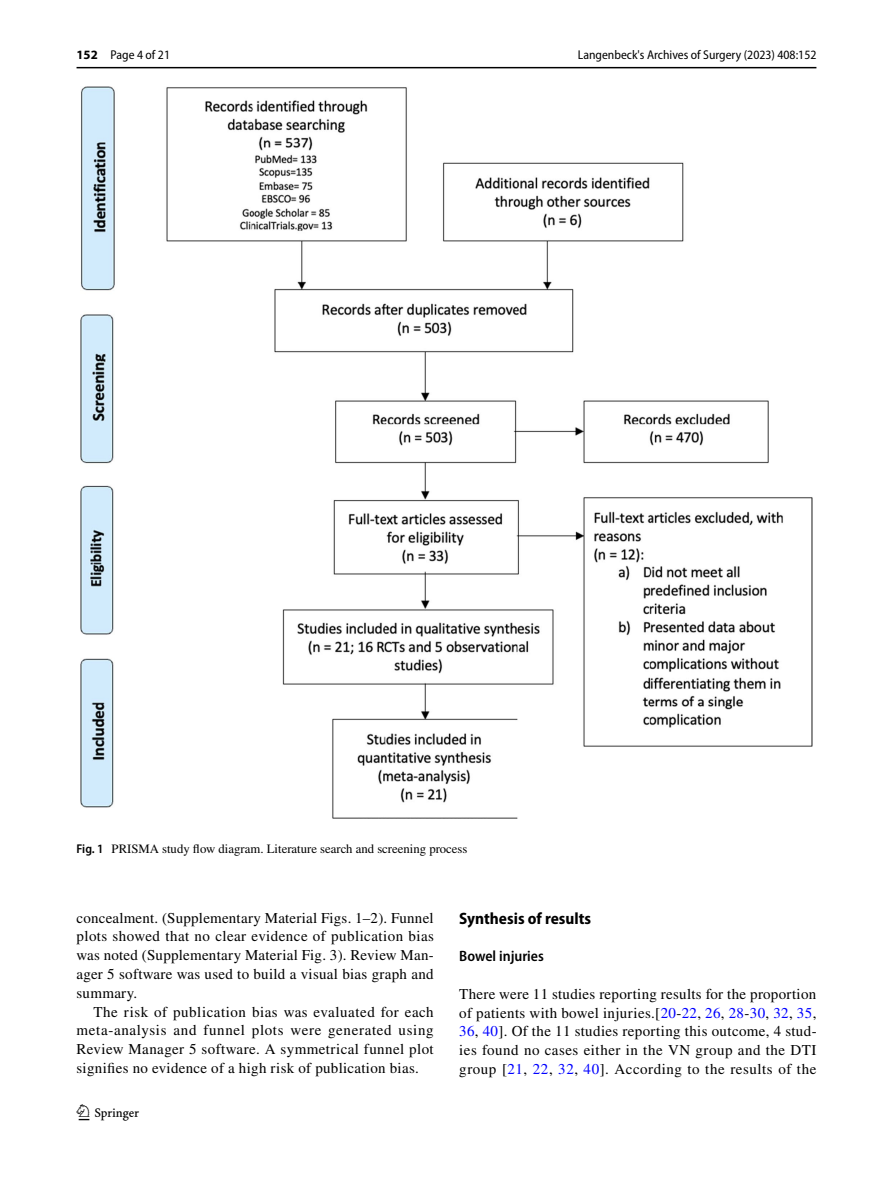
<style>
.page{position:relative;width:893px;height:1187px;background:#fff}
.page>*{position:absolute;margin:0;border:0;box-sizing:border-box;transform-origin:0 0}
.t1{font:22.5px "Springnew Regular 2";color:#000}
.t2{font:700 semi-condensed 16.5px "Myriad Pro";color:#000}
.t3{font:15px/18.8px "STIX";letter-spacing:.02em;color:#000;text-align:justify}
.t4{font:600 semi-condensed 15px "Myriad Pro";color:#000}
.t5{font:12.75px "STIX";color:#000}
.t6{font:semi-condensed 12.75px "Myriad Pro";color:#000}
.s1{font-weight:700;font-stretch:normal}
.s2{font-family:"Myriad Pro";font-weight:600;font-stretch:semi-condensed}
.s3{color:#00f}
</style>
<div class="page">
<hr style="left:77px;top:67px;width:739px;height:1px;background:#000">
<img style="left:81px;top:87px;width:731px;height:731px">
<p class="t6" style="left:77px;top:48px;width:95px"><span class="s1">152</span> Page 4 of 21</p>
<p class="t6" style="left:578px;top:48px;width:240px">Langenbeck's Archives of Surgery (2023) 408:152</p>
<p class="t5" style="left:77px;top:840px;width:392px"><span class="s2">Fig. 1</span> PRISMA study flow diagram. Literature search and screening process</p>
<p class="t3" style="left:77px;top:909px;width:359px">concealment. (Supplementary Material Figs. 1–2). Funnel plots showed that no clear evidence of publication bias was noted (Supplementary Material Fig. 3). Review Man&shy;ager 5 software was used to build a visual bias graph and summary.</p>
<p class="t3" style="left:77px;top:1003px;width:359px;text-indent:17px">The risk of publication bias was evaluated for each meta-analysis and funnel plots were generated using Review Manager 5 software. A symmetrical funnel plot signifies no evidence of a high risk of publication bias.</p>
<h1 class="t1" style="left:79px;top:1104px;width:62px">1 3</h1>
<p class="t2" style="left:459px;top:909px;width:133px">Synthesis of results</p>
<p class="t4" style="left:459px;top:948px;width:86px">Bowel injuries</p>
<p class="t3" style="left:459px;top:985px;width:359px">There were 11 studies reporting results for the proportion of patients with bowel injuries.[<span class="s3">20</span>-<span class="s3">22</span>, <span class="s3">26</span>, <span class="s3">28</span>-<span class="s3">30</span>, <span class="s3">32</span>, <span class="s3">35</span>, <span class="s3">36</span>, <span class="s3">40</span>]. Of the 11 studies reporting this outcome, 4 stud&shy;ies found no cases either in the VN group and the DTI group [<span class="s3">21</span>, <span class="s3">22</span>, <span class="s3">32</span>, <span class="s3">40</span>]. According to the results of the</p>
</div>
